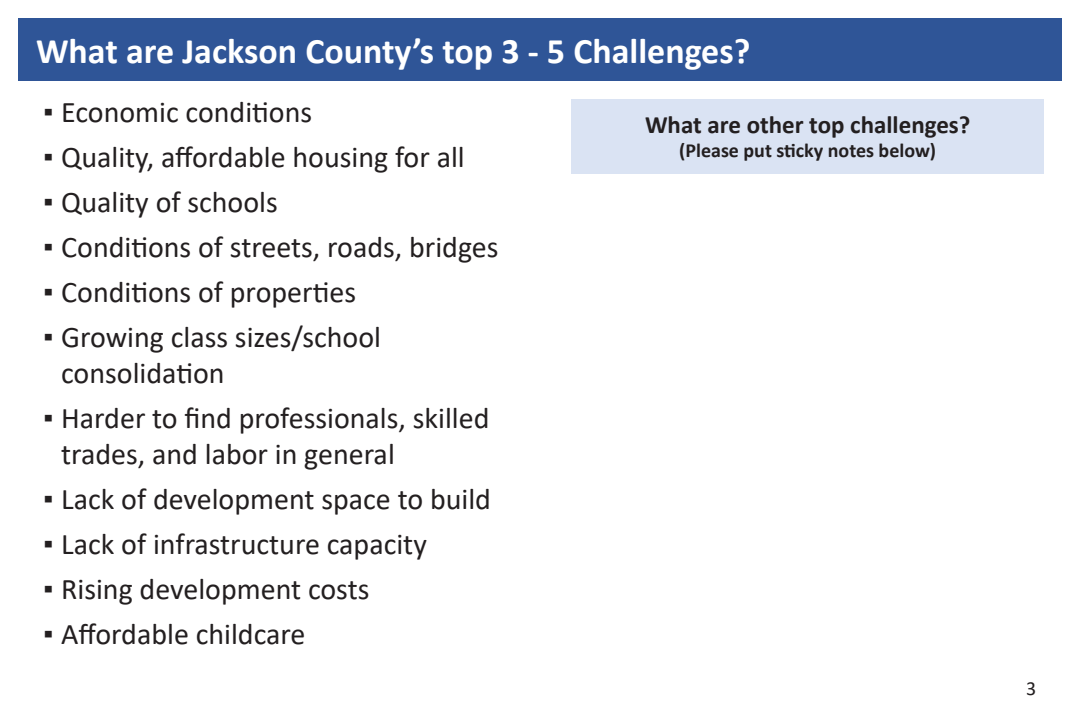
<style>
.page{position:relative;width:1080px;height:720px;background:#fff}
.page>*{position:absolute;margin:0;border:0;box-sizing:border-box;transform-origin:0 0}
.t1{font:700 36px "Calibri";color:#fff}
.t2{font:30px/36px "Calibri";color:#231f20}
.t3{font:700 25px "Calibri";color:#231f20}
.t4{font:700 20px "Calibri";color:#231f20}
.t5{font:20px "Calibri";color:#231f20}
.s1{font-weight:700}
</style>
<div class="page">
<div style="left:18px;top:18px;width:1044px;height:62px;background:#2f5597"></div>
<div style="left:572px;top:99px;width:472px;height:75px;background:#dae3f3"></div>
<p class="t1" style="left:36px;top:26px;width:716px">What are Jackson County’s top 3 - 5 Challenges?</p>
<p class="t2" style="left:43px;top:93px;width:271px"><span class="s1">▪</span> Economic conditions</p>
<p class="t2" style="left:43px;top:138px;width:423px"><span class="s1">▪</span> Quality, affordable housing for all</p>
<p class="t2" style="left:43px;top:183px;width:236px"><span class="s1">▪</span> Quality of schools</p>
<p class="t2" style="left:43px;top:228px;width:457px"><span class="s1">▪</span> Conditions of streets, roads, bridges</p>
<p class="t2" style="left:43px;top:273px;width:314px"><span class="s1">▪</span> Conditions of properties</p>
<p class="t2" style="left:61px;top:318px;width:321px;text-indent:-18px"><span class="s1">▪</span> Growing class sizes/school consolidation</p>
<p class="t2" style="left:61px;top:399px;width:430px;text-indent:-18px"><span class="s1">▪</span> Harder to find professionals, skilled trades, and labor in general</p>
<p class="t2" style="left:43px;top:480px;width:449px"><span class="s1">▪</span> Lack of development space to build</p>
<p class="t2" style="left:43px;top:525px;width:385px"><span class="s1">▪</span> Lack of infrastructure capacity</p>
<p class="t2" style="left:43px;top:570px;width:328px"><span class="s1">▪</span> Rising development costs</p>
<p class="t2" style="left:43px;top:615px;width:264px"><span class="s1">▪</span> Affordable childcare</p>
<p class="t3" style="left:645px;top:107px;width:327px">What are other top challenges?</p>
<p class="t4" style="left:679px;top:136px;width:258px">(Please put sticky notes below)</p>
<p class="t5" style="left:1026px;top:674px;width:12px">3</p>
</div>
